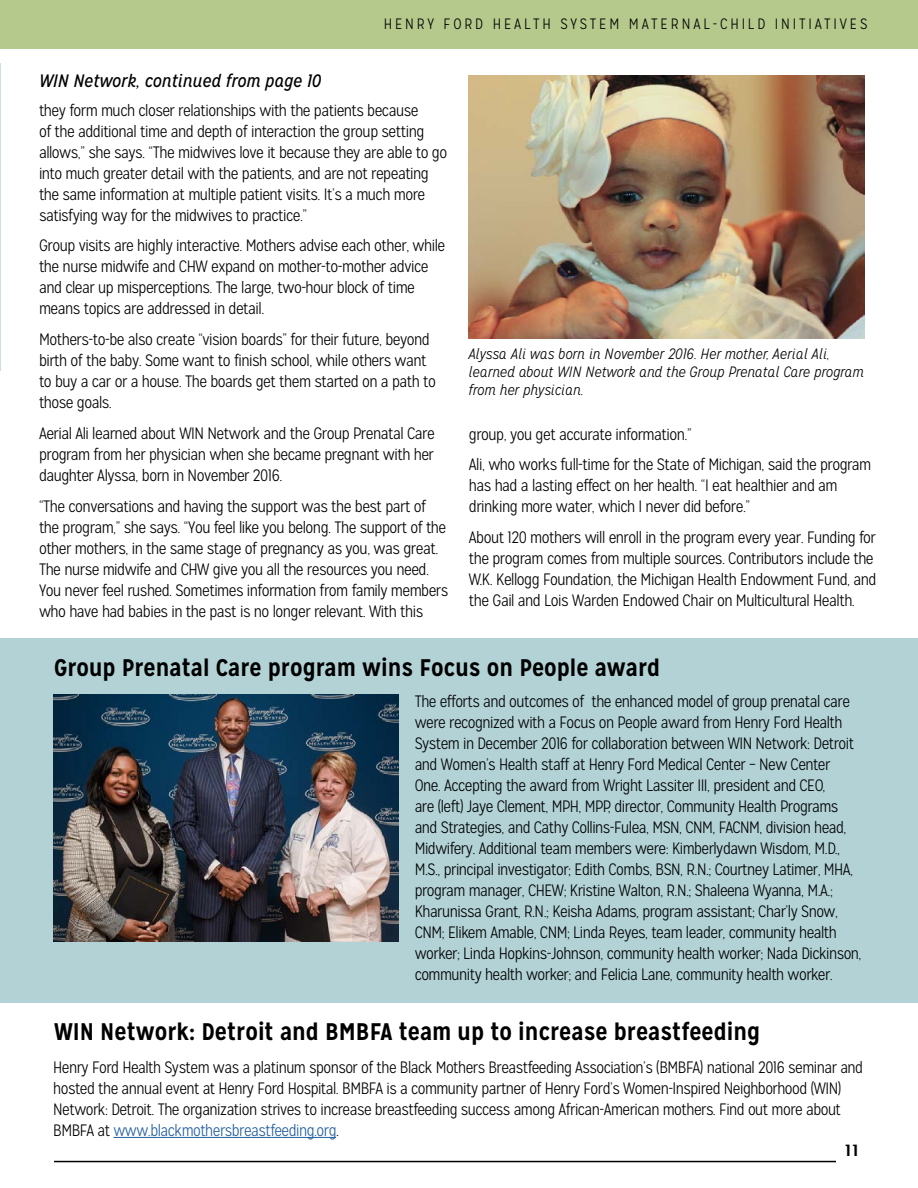
<style>
.page{position:relative;width:918px;height:1188px;background:#fff}
.page>*{position:absolute;margin:0;border:0;box-sizing:border-box;transform-origin:0 0}
.t1{font:700 24px "Mission Gothic";color:#000}
.t2{font:italic 18px "Mission Gothic";color:#000}
.t3{font:300 16.5px/21px "Mission Gothic";letter-spacing:-.03em;color:#000}
.t4{font:16.2px "Mission Gothic Regular SC870";color:#000;scale:1.56 1}
.t5{font:italic 300 15px/18px "Mission Gothic";color:#000}
.t6{font:300 15px "Mission Gothic";letter-spacing:.19em;color:#000}
.s1{color:#215e9e}
</style>
<div class="page">
<div style="left:0;top:638px;width:918px;height:364px;background:#b2d2d6"></div>
<hr style="left:0;top:63px;width:1px;height:308px;background:#cde1e3">
<hr style="left:54px;top:1161px;width:782px;height:1px;background:#000">
<div style="left:1px;top:0;width:917px;height:49px;background:#b4c98b"></div>
<img style="left:468px;top:75px;width:396px;height:264px">
<img style="left:54px;top:695px;width:344px;height:246px">
<hr style="left:113px;top:1137px;width:223px;height:1px;background:#215e9e">
<p class="t2" style="left:39px;top:70px;width:284px">WIN Network, continued from page 10</p>
<p class="t6" style="left:384px;top:16px;width:485px">HENRY FORD HEALTH SYSTEM MATERNAL-CHILD INITIATIVES</p>
<p class="t3" style="left:39px;top:100px;width:410px">they form much closer relationships with the patients because<br>of the additional time and depth of interaction the group setting allows,” she says. “The midwives love it because they are able to go into much greater detail with the patients, and are not repeating the same information at multiple patient visits. It’s a much more satisfying way for the midwives to practice.”</p>
<p class="t3" style="left:39px;top:235px;width:408px">Group visits are highly interactive. Mothers advise each other, while the nurse midwife and CHW expand on mother-to-mother advice and clear up misperceptions. The large, two-hour block of time means topics are addressed in detail.</p>
<p class="t3" style="left:39px;top:329px;width:399px">Mothers-to-be also create “vision boards” for their future, beyond birth of the baby. Some want to finish school, while others want to buy a car or a house. The boards get them started on a path to those goals.</p>
<p class="t3" style="left:39px;top:423px;width:397px;text-align:justify">Aerial Ali learned about WIN Network and the Group Prenatal Care program from her physician when she became pregnant with her daughter Alyssa, born in November 2016.</p>
<p class="t3" style="left:39px;top:496px;width:411px">“The conversations and having the support was the best part of the program,” she says. “You feel like you belong. The support of the other mothers, in the same stage of pregnancy as you, was great.<br>The nurse midwife and CHW give you all the resources you need.<br>You never feel rushed. Sometimes information from family members who have had babies in the past is no longer relevant. With this</p>
<p class="t5" style="left:468px;top:345px;width:397px">Alyssa Ali was born in November 2016. Her mother, Aerial Ali, learned about WIN Network and the Group Prenatal Care program from her physician.</p>
<p class="t3" style="left:469px;top:419px;width:404px;line-height:30.8px">group, you get accurate information.”<br>Ali, who works full-time for the State of Michigan, said the program</p>
<p class="t3" style="left:469px;top:475px;width:370px">has had a lasting effect on her health. “I eat healthier and am drinking more water, which I never did before.”</p>
<p class="t3" style="left:469px;top:527px;width:409px">About 120 mothers will enroll in the program every year. Funding for the program comes from multiple sources. Contributors include the W.K. Kellogg Foundation, the Michigan Health Endowment Fund, and the Gail and Lois Warden Endowed Chair on Multicultural Health.</p>
<h1 class="t1" style="left:54px;top:653px;width:608px">Group Prenatal Care program wins Focus on People award</h1>
<p class="t3" style="left:415px;top:691px;width:448px">The efforts and outcomes of the enhanced model of group prenatal care were recognized with a Focus on People award from Henry Ford Health System in December 2016 for collaboration between WIN Network: Detroit and Women’s Health staff at Henry Ford Medical Center – New Center<br>One. Accepting the award from Wright Lassiter III, president and CEO,<br>are (left) Jaye Clement, MPH, MPP, director, Community Health Programs and Strategies, and Cathy Collins-Fulea, MSN, CNM, FACNM, division head, Midwifery. Additional team members were: Kimberlydawn Wisdom, M.D., M.S., principal investigator; Edith Combs, BSN, R.N.; Courtney Latimer, MHA, program manager, CHEW; Kristine Walton, R.N.; Shaleena Wyanna, M.A.; Kharunissa Grant, R.N.; Keisha Adams, program assistant; Char’ly Snow, CNM; Elikem Amable, CNM; Linda Reyes, team leader, community health worker; Linda Hopkins-Johnson, community health worker; Nada Dickinson, community health worker; and Felicia Lane, community health worker.</p>
<h1 class="t1" style="left:54px;top:1017px;width:708px">WIN Network: Detroit and BMBFA team up to increase breastfeeding</h1>
<p class="t3" style="left:53px;top:1057px;width:811px">Henry Ford Health System was a platinum sponsor of the Black Mothers Breastfeeding Association’s (BMBFA) national 2016 seminar and hosted the annual event at Henry Ford Hospital. BMBFA is a community partner of Henry Ford’s Women-Inspired Neighborhood (WIN)<br>Network: Detroit. The organization strives to increase breastfeeding success among African-American mothers. Find out more about BMBFA at <span class="s1">www.blackmothersbreastfeeding.org</span>.</p>
<p class="t4" style="left:845px;top:1140px;width:11px">11</p>
</div>
